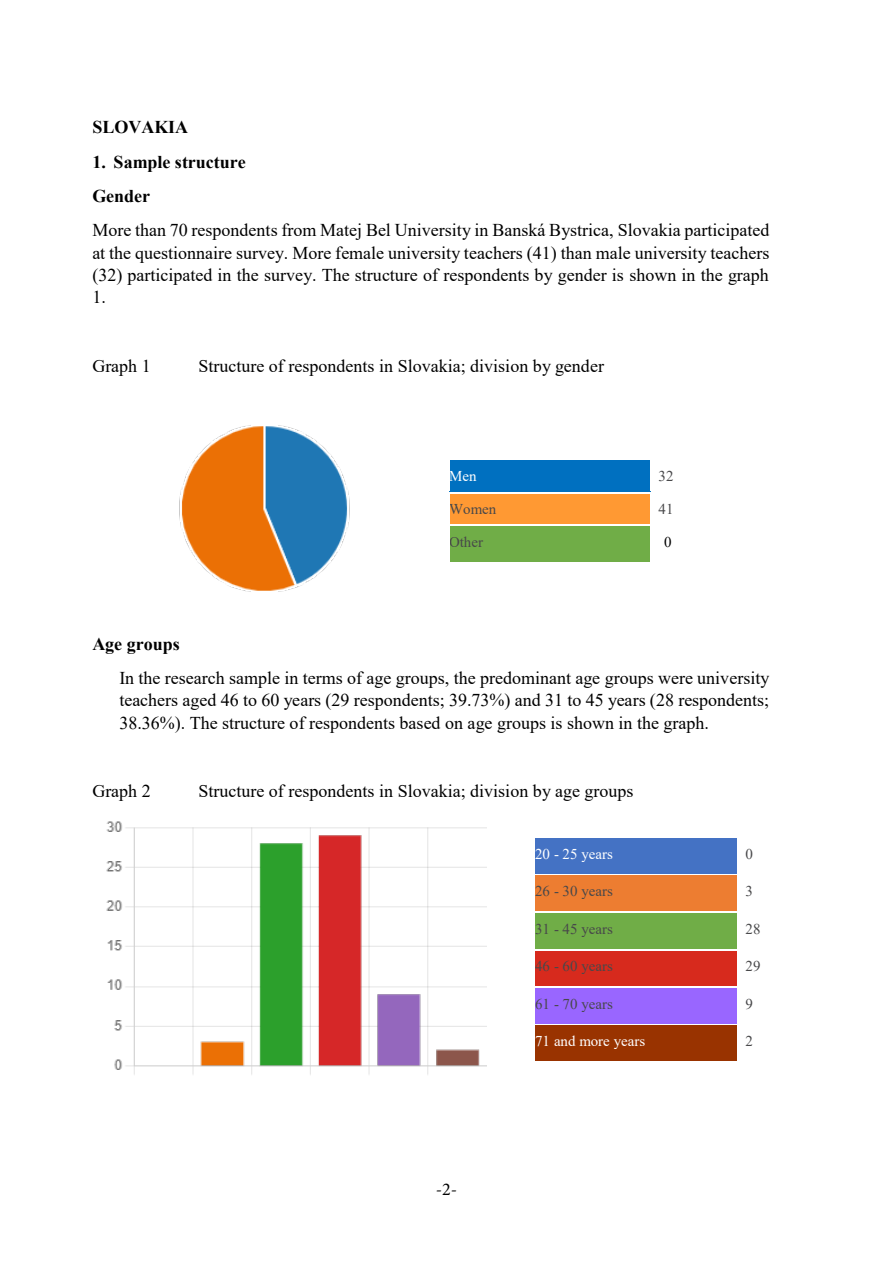
<style>
.page{position:relative;width:893px;height:1263px;background:#fff}
.page>*{position:absolute;margin:0;border:0;box-sizing:border-box;transform-origin:0 0}
.t1{font:18px/22.4px "Times New Roman";color:#000;text-align:justify}
.t2{font:700 18px/34.3px "Times New Roman";color:#000}
.t3{font:18px "Minion Pro";color:#000}
.t4{font:15px "Times New Roman";letter-spacing:.005em;color:#48484a}
.t5{font:15px "Times New Roman";letter-spacing:.005em;color:#fff}
.t6{font:15px "Times New Roman";color:#000}
</style>
<div class="page">
<div style="left:449px;top:467px;width:201px;height:18px;background:#0070c0"></div>
<div style="left:449px;top:485px;width:201px;height:6px;background:#0070c0"></div>
<div style="left:449px;top:460px;width:201px;height:7px;background:#0070c0"></div>
<div style="left:449px;top:500px;width:201px;height:18px;background:#f93"></div>
<div style="left:449px;top:517px;width:201px;height:7px;background:#f93"></div>
<div style="left:449px;top:494px;width:201px;height:6px;background:#f93"></div>
<div style="left:449px;top:533px;width:201px;height:18px;background:#70ad47"></div>
<div style="left:449px;top:551px;width:201px;height:11px;background:#70ad47"></div>
<div style="left:449px;top:526px;width:201px;height:7px;background:#70ad47"></div>
<div style="left:535px;top:845px;width:203px;height:17px;background:#4472c4"></div>
<hr style="left:534px;top:870px;width:205px;height:4px;background:#4472c4">
<div style="left:535px;top:862px;width:203px;height:11px;background:#4472c4"></div>
<div style="left:535px;top:838px;width:203px;height:7px;background:#4472c4"></div>
<hr style="left:534px;top:838px;width:1px;height:35px;background:#fff">
<hr style="left:738px;top:838px;width:1px;height:35px;background:#fff">
<div style="left:535px;top:882px;width:203px;height:17px;background:#ed7d31"></div>
<div style="left:535px;top:899px;width:203px;height:12px;background:#ed7d31"></div>
<div style="left:535px;top:875px;width:203px;height:7px;background:#ed7d31"></div>
<div style="left:535px;top:920px;width:203px;height:17px;background:#70ad47"></div>
<hr style="left:534px;top:945px;width:205px;height:4px;background:#70ad47">
<div style="left:535px;top:937px;width:203px;height:11px;background:#70ad47"></div>
<div style="left:535px;top:913px;width:203px;height:7px;background:#70ad47"></div>
<hr style="left:534px;top:913px;width:1px;height:35px;background:#fff">
<hr style="left:738px;top:913px;width:1px;height:35px;background:#fff">
<div style="left:535px;top:957px;width:203px;height:17px;background:#d72a1d"></div>
<div style="left:535px;top:974px;width:203px;height:12px;background:#d72a1d"></div>
<div style="left:535px;top:950px;width:203px;height:7px;background:#d72a1d"></div>
<div style="left:535px;top:995px;width:203px;height:17px;background:#96f"></div>
<hr style="left:534px;top:1020px;width:205px;height:4px;background:#96f">
<div style="left:535px;top:1012px;width:203px;height:11px;background:#96f"></div>
<div style="left:535px;top:988px;width:203px;height:7px;background:#96f"></div>
<hr style="left:534px;top:988px;width:1px;height:35px;background:#fff">
<hr style="left:738px;top:988px;width:1px;height:35px;background:#fff">
<div style="left:535px;top:1032px;width:203px;height:17px;background:#930"></div>
<div style="left:535px;top:1049px;width:203px;height:12px;background:#930"></div>
<div style="left:535px;top:1025px;width:203px;height:7px;background:#930"></div>
<img style="left:179px;top:425px;width:171px;height:167px">
<img style="left:106px;top:821px;width:380px;height:254px">
<p class="t2" style="left:92px;top:110px;width:97px">SLOVAKIA</p>
<p class="t2" style="left:92px;top:144px;width:155px">1. Sample structure<br>Gender</p>
<p class="t1" style="left:92px;top:219px;width:679px">More than 70 respondents from Matej Bel University in Banská Bystrica, Slovakia participated at the questionnaire survey. More female university teachers (41) than male university teachers (32) participated in the survey. The structure of respondents by gender is shown in the graph 1.</p>
<p class="t1" style="left:92px;top:354px;width:60px">Graph 1</p>
<p class="t1" style="left:199px;top:354px;width:407px">Structure of respondents in Slovakia; division by gender</p>
<p class="t5" style="left:449px;top:466px;width:29px">Men</p>
<p class="t4" style="left:658px;top:466px;width:17px">32</p>
<p class="t4" style="left:449px;top:499px;width:49px">Women</p>
<p class="t4" style="left:658px;top:499px;width:17px">41</p>
<p class="t4" style="left:449px;top:532px;width:35px">Other</p>
<p class="t6" style="left:664px;top:532px;width:9px">0</p>
<p class="t2" style="left:92px;top:626px;width:89px">Age groups</p>
<p class="t1" style="left:119px;top:666px;width:652px">In the research sample in terms of age groups, the predominant age groups were university teachers aged 46 to 60 years (29 respondents; 39.73%) and 31 to 45 years (28 respondents; 38.36%). The structure of respondents based on age groups is shown in the graph.</p>
<p class="t1" style="left:92px;top:779px;width:60px">Graph 2</p>
<p class="t1" style="left:199px;top:779px;width:436px">Structure of respondents in Slovakia; division by age groups</p>
<p class="t3" style="left:436px;top:1177px;width:23px">-2-</p>
<p class="t5" style="left:535px;top:843px;width:79px">20 - 25 years</p>
<p class="t4" style="left:746px;top:843px;width:9px">0</p>
<p class="t4" style="left:535px;top:881px;width:79px">26 - 30 years</p>
<p class="t4" style="left:746px;top:881px;width:9px">3</p>
<p class="t4" style="left:535px;top:918px;width:79px">31 - 45 years</p>
<p class="t4" style="left:746px;top:918px;width:17px">28</p>
<p class="t4" style="left:535px;top:956px;width:79px">46 - 60 years</p>
<p class="t4" style="left:746px;top:956px;width:17px">29</p>
<p class="t4" style="left:535px;top:993px;width:79px">61 - 70 years</p>
<p class="t4" style="left:746px;top:993px;width:9px">9</p>
<p class="t5" style="left:535px;top:1031px;width:112px">71 and more years</p>
<p class="t4" style="left:746px;top:1031px;width:9px">2</p>
</div>
